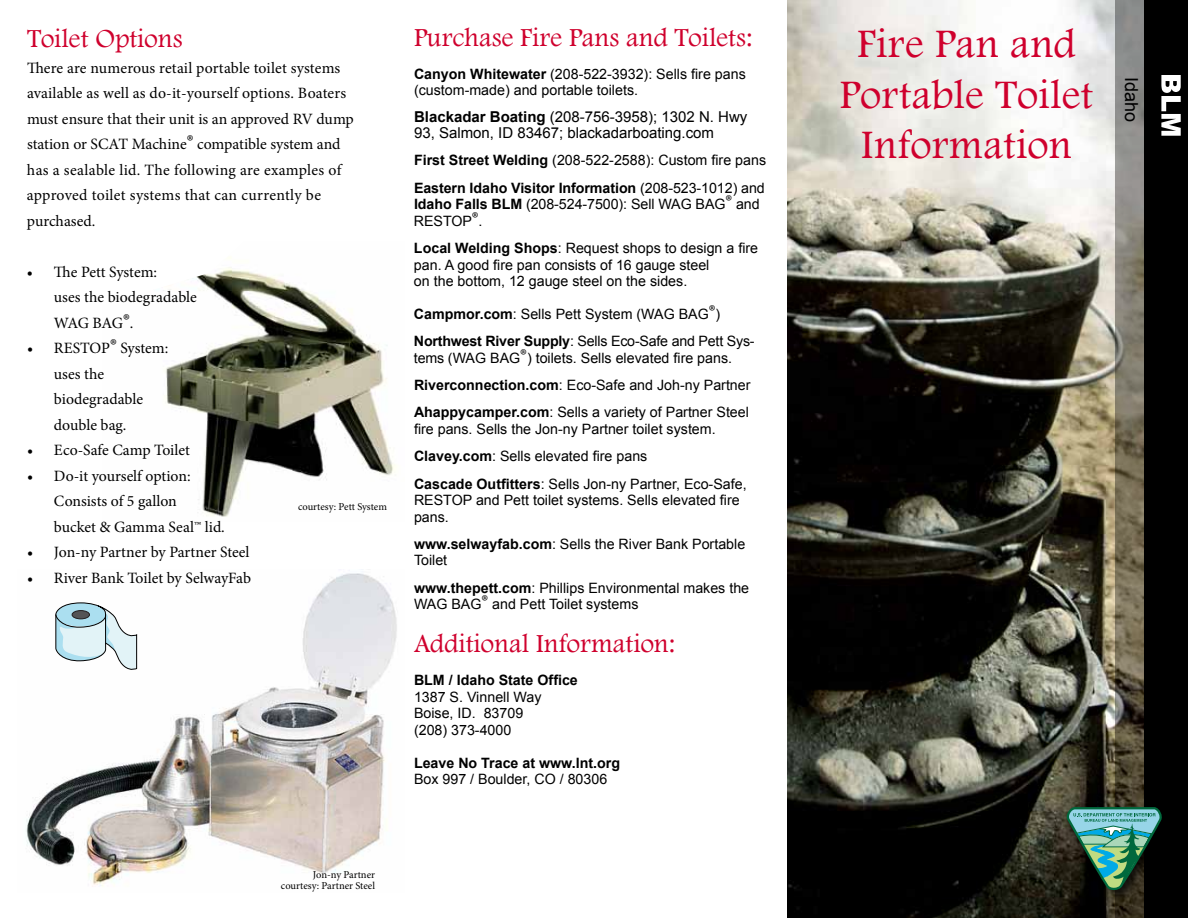
<style>
.page{position:relative;width:1188px;height:918px;background:#fff}
.page>*{position:absolute;margin:0;border:0;box-sizing:border-box;transform-origin:0 0}
.t1{font:42px/50.4px "Footlight MT Light";letter-spacing:.01em;color:#cf002d;text-align:center}
.t2{font:27px "Footlight MT Light";color:#cf002d}
.t3{font:18px "Arial";color:#000}
.t4{font:15.75px/25.5px "Minion Pro";color:#000}
.t5{font:15px/16.5px "Arial";color:#000}
.t6{font:14.25px/16.5px "Arial";color:#000}
.t7{font:700 14.25px/27.3px "Arial";color:#000}
.t8{font:10.5px/10.8px "Minion Pro";letter-spacing:-.005em;color:#000;text-align:right}
.s1{font-size:21px}
.s2{font-weight:700}
.s3{font-weight:400}
.s4{font-family:"Minion Pro";font-size:21px}
</style>
<div class="page">
<img style="left:163px;top:257px;width:234px;height:260px">
<img style="left:26px;top:573px;width:371px;height:314px">
<img style="left:788px;top:0;width:327px;height:918px">
<svg style="left:1115px;top:0;width:29px;height:918px;background:#787365"></svg>
<div style="left:1144px;top:0;width:44px;height:918px;background:#000"></div>
<div style="left:1063px;top:803px;width:111px;height:99px;background:#000;opacity:.75"></div>
<svg style="left:1063px;top:806px;width:99px;height:85px;background:#416f63"></svg>
<svg style="left:1161px;top:75px;width:20px;height:61px"></svg>
<svg style="left:55px;top:602px;width:83px;height:70px"></svg>
<h2 class="t2" style="left:27px;top:22px;width:157px">Toilet Options</h2>
<p class="t4" style="left:27px;top:55px;width:328px">There are numerous retail portable toilet systems available as well as do-it-yourself options. Boaters must ensure that their unit is an approved RV dump station or SCAT Machine<span class="s1">®</span> compatible system and has a sealable lid. The following are examples of approved toilet systems that can currently be purchased.</p>
<p class="t4" style="left:54px;top:259px;width:144px;text-indent:-27px">• The Pett System:<br>uses the biodegradable<br>WAG BAG<span class="s1">®</span>.</p>
<p class="t4" style="left:54px;top:335px;width:116px;text-indent:-27px">• RESTOP<span class="s1">®</span> System: uses the biodegradable double bag.</p>
<p class="t4" style="left:27px;top:437px;width:164px">• Eco-Safe Camp Toilet</p>
<p class="t4" style="left:54px;top:463px;width:172px;text-indent:-27px">• Do-it yourself option:<br>Consists of 5 gallon<br>bucket &amp; Gamma Seal™ lid.</p>
<p class="t4" style="left:27px;top:539px;width:224px">• Jon-ny Partner by Partner Steel</p>
<p class="t4" style="left:27px;top:565px;width:226px">• River Bank Toilet by SelwayFab</p>
<p class="t8" style="left:298px;top:501px;width:90px">courtesy: Pett System</p>
<h2 class="t2" style="left:414px;top:21px;width:340px">Purchase Fire Pans and Toilets:</h2>
<p class="t6" style="left:414px;top:65px;width:333px"><span class="s2">Canyon Whitewater</span> (208-522-3932): Sells fire pans (custom-made) and portable toilets.</p>
<p class="t5" style="left:414px;top:108px;width:335px"><span class="s2">Blackadar Boating</span> (208-756-3958); 1302 N. Hwy<br>93, Salmon, ID 83467; blackadarboating.com</p>
<p class="t7" style="left:414px;top:147px;width:354px">First Street Welding <span class="s3">(208-522-2588): Custom fire pans<br></span>Eastern Idaho Visitor Information <span class="s3">(208-523-1012) and</span></p>
<p class="t6" style="left:414px;top:196px;width:347px"><span class="s2">Idaho Falls BLM</span> (208-524-7500): Sell WAG BAG<span class="s4">®</span> and<br>RESTOP<span class="s4">®</span>.</p>
<p class="t6" style="left:414px;top:240px;width:346px"><span class="s2">Local Welding Shops</span>: Request shops to design a fire pan. A good fire pan consists of 16 gauge steel<br>on the bottom, 12 gauge steel on the sides.</p>
<p class="t6" style="left:414px;top:301px;width:342px;line-height:27.3px"><span class="s2">Campmor.com</span>: Sells Pett System (WAG BAG<span class="s4">®</span>)<br><span class="s2">Northwest River Supply</span>: Sells Eco-Safe and Pett Sys-</p>
<p class="t6" style="left:414px;top:344px;width:338px;line-height:27.3px">tems (WAG BAG<span class="s4">®</span>) toilets. Sells elevated fire pans.<br><span class="s2">Riverconnection.com</span>: Eco-Safe and Joh-ny Partner<br><span class="s2">Ahappycamper.com</span>: Sells a variety of Partner Steel</p>
<p class="t6" style="left:414px;top:415px;width:334px;line-height:27.3px">fire pans. Sells the Jon-ny Partner toilet system.<br><span class="s2">Clavey.com</span>: Sells elevated fire pans<br><span class="s2">Cascade Outfitters</span>: Sells Jon-ny Partner, Eco-Safe,</p>
<p class="t6" style="left:414px;top:492px;width:327px">RESTOP and Pett toilet systems. Sells elevated fire pans.</p>
<p class="t6" style="left:414px;top:536px;width:333px"><span class="s2">www.selwayfab.com</span>: Sells the River Bank Portable<br>Toilet</p>
<p class="t6" style="left:414px;top:580px;width:337px"><span class="s2">www.thepett.com</span>: Phillips Environmental makes the<br>WAG BAG<span class="s4">®</span> and Pett Toilet systems</p>
<h2 class="t2" style="left:414px;top:628px;width:263px">Additional Information:</h2>
<p class="t7" style="left:414px;top:667px;width:165px">BLM / Idaho State Office</p>
<p class="t6" style="left:414px;top:689px;width:129px">1387 S. Vinnell Way<br>Boise, ID. 83709 (208) 373-4000</p>
<p class="t7" style="left:414px;top:750px;width:208px">Leave No Trace at www.lnt.org</p>
<p class="t6" style="left:414px;top:771px;width:195px">Box 997 / Boulder, CO / 80306</p>
<p class="t8" style="left:281px;top:870px;width:96px">Jon-ny Partner courtesy: Partner Steel</p>
<h1 class="t1" style="left:840px;top:18px;width:255px">Fire Pan and<br>Portable Toilet<br>Information</h1>
<p class="t3" style="left:1143px;top:76px;width:47px;rotate:90deg">Idaho</p>
</div>
